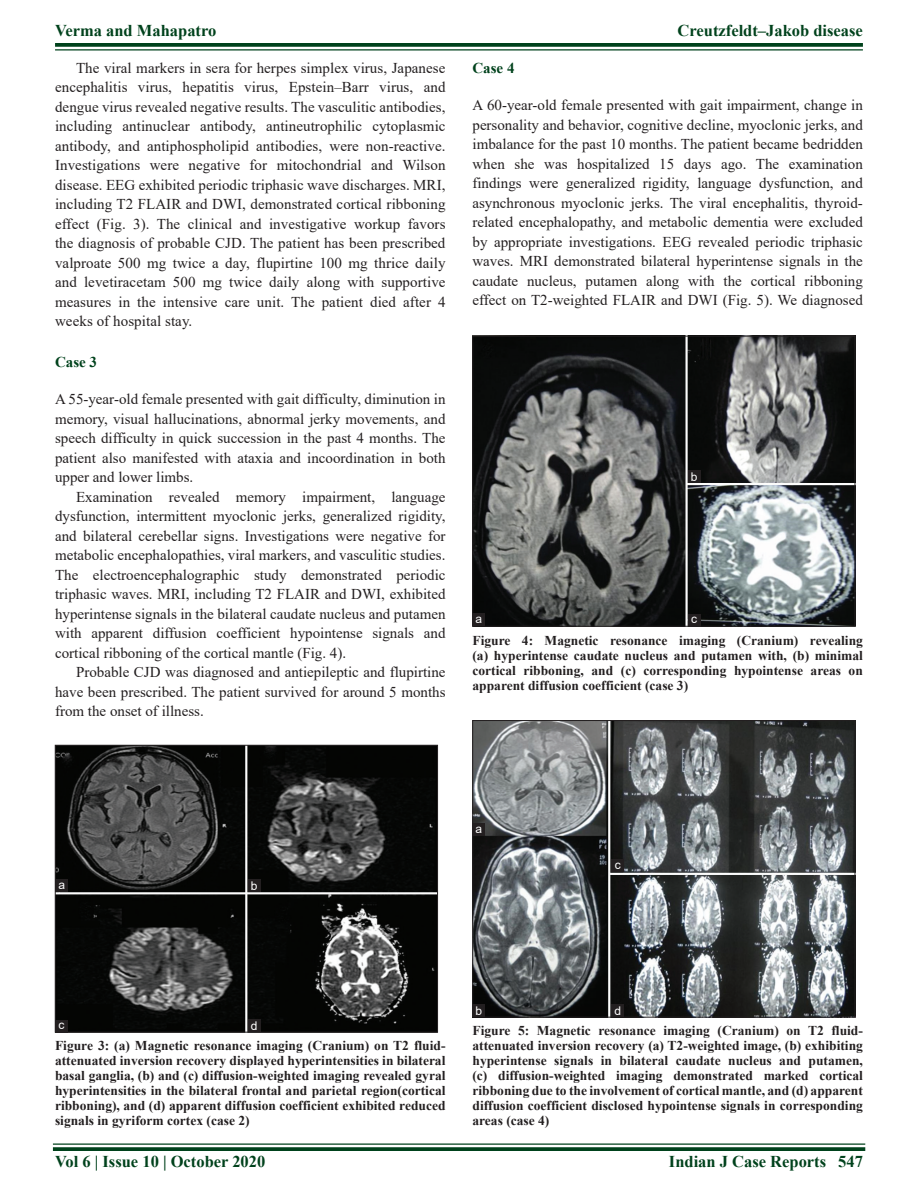
<style>
.page{position:relative;width:918px;height:1188px;background:#fff}
.page>*{position:absolute;margin:0;border:0;box-sizing:border-box;transform-origin:0 0}
.RF{font:700 16.5px "Times New Roman";color:#00421c}
.TX{font:15px/19.5px "Times New Roman";color:#231f20;text-align:justify}
.TXFL{font:15px/19.5px "Times New Roman";color:#231f20;text-align:justify}
.t1{font:700 15px "Times New Roman";color:#00421c}
.FGC{font:700 13.5px/15px "Times New Roman";color:#231f20;text-align:justify}
.LABEL{font:12px "Arial";color:#fff}
</style>
<div class="page">
<svg style="left:55px;top:43px;width:808px;height:4px;background:#0f4d29"></svg>
<hr style="left:55px;top:49px;width:808px;height:2px;background:#00421c">
<hr style="left:53px;top:1143px;width:812px;height:2px;background:#00421c">
<svg style="left:53px;top:1147px;width:812px;height:4px;background:#0f4d29"></svg>
<img style="left:474px;top:338px;width:379px;height:286px">
<div style="left:472px;top:336px;width:383px;height:290px;border:1px solid #231f20"></div>
<div style="left:688px;top:614px;width:13px;height:12px;background:#231f20"></div>
<div style="left:688px;top:470px;width:13px;height:13px;background:#231f20"></div>
<div style="left:472px;top:614px;width:13px;height:12px;background:#231f20"></div>
<img style="left:57px;top:747px;width:379px;height:283px">
<div style="left:55px;top:745px;width:383px;height:287px;border:1px solid #231f20"></div>
<div style="left:248px;top:1019px;width:13px;height:13px;background:#231f20"></div>
<div style="left:55px;top:1020px;width:13px;height:12px;background:#231f20"></div>
<div style="left:248px;top:879px;width:13px;height:13px;background:#231f20"></div>
<div style="left:55px;top:879px;width:13px;height:13px;background:#231f20"></div>
<img style="left:474px;top:722px;width:379px;height:293px">
<div style="left:472px;top:720px;width:383px;height:297px;border:1px solid #231f20"></div>
<div style="left:611px;top:1005px;width:13px;height:12px;background:#231f20"></div>
<div style="left:612px;top:859px;width:12px;height:13px;background:#231f20"></div>
<div style="left:472px;top:1005px;width:13px;height:12px;background:#231f20"></div>
<div style="left:472px;top:823px;width:13px;height:13px;background:#231f20"></div>
<p class="RF" style="left:55px;top:18px;width:163px">Verma and Mahapatro</p>
<p class="RF" style="left:678px;top:18px;width:187px">Creutzfeldt–Jakob disease</p>
<p class="TX" style="left:55px;top:58px;width:392px;text-indent:21px">The viral markers in sera for herpes simplex virus, Japanese encephalitis virus, hepatitis virus, Epstein–Barr virus, and dengue virus revealed negative results. The vasculitic antibodies, including antinuclear antibody, antineutrophilic cytoplasmic antibody, and antiphospholipid antibodies, were non-reactive.<br>Investigations were negative for mitochondrial and Wilson disease. EEG exhibited periodic triphasic wave discharges. MRI, including T2 FLAIR and DWI, demonstrated cortical ribboning effect (Fig. 3). The clinical and investigative workup favors the diagnosis of probable CJD. The patient has been prescribed valproate 500 mg twice a day, flupirtine 100 mg thrice daily and levetiracetam 500 mg twice daily along with supportive measures in the intensive care unit. The patient died after 4 weeks of hospital stay.</p>
<h2 class="t1" style="left:55px;top:351px;width:44px">Case 3</h2>
<p class="TXFL" style="left:55px;top:389px;width:392px">A 55-year-old female presented with gait difficulty, diminution in memory, visual hallucinations, abnormal jerky movements, and speech difficulty in quick succession in the past 4 months. The patient also manifested with ataxia and incoordination in both upper and lower limbs.</p>
<p class="TX" style="left:55px;top:487px;width:392px;text-indent:21px">Examination revealed memory impairment, language dysfunction, intermittent myoclonic jerks, generalized rigidity, and bilateral cerebellar signs. Investigations were negative for metabolic encephalopathies, viral markers, and vasculitic studies.<br>The electroencephalographic study demonstrated periodic triphasic waves. MRI, including T2 FLAIR and DWI, exhibited hyperintense signals in the bilateral caudate nucleus and putamen with apparent diffusion coefficient hypointense signals and cortical ribboning of the cortical mantle (Fig. 4).</p>
<p class="TX" style="left:55px;top:662px;width:392px;text-indent:21px">Probable CJD was diagnosed and antiepileptic and flupirtine have been prescribed. The patient survived for around 5 months from the onset of illness.</p>
<h2 class="t1" style="left:472px;top:57px;width:44px">Case 4</h2>
<p class="TXFL" style="left:472px;top:95px;width:392px">A 60-year-old female presented with gait impairment, change in personality and behavior, cognitive decline, myoclonic jerks, and imbalance for the past 10 months. The patient became bedridden when she was hospitalized 15 days ago. The examination findings were generalized rigidity, language dysfunction, and asynchronous myoclonic jerks. The viral encephalitis, thyroid&shy;related encephalopathy, and metabolic dementia were excluded by appropriate investigations. EEG revealed periodic triphasic waves. MRI demonstrated bilateral hyperintense signals in the caudate nucleus, putamen along with the cortical ribboning effect on T2-weighted FLAIR and DWI (Fig. 5). We diagnosed</p>
<p class="LABEL" style="left:476px;top:611px;width:8px">a</p>
<p class="LABEL" style="left:691px;top:468px;width:8px">b</p>
<p class="LABEL" style="left:691px;top:611px;width:7px">c</p>
<p class="FGC" style="left:472px;top:632px;width:392px">Figure 4: Magnetic resonance imaging (Cranium) revealing (a) hyperintense caudate nucleus and putamen with, (b) minimal cortical ribboning, and (c) corresponding hypointense areas on apparent diffusion coefficient (case 3)</p>
<p class="LABEL" style="left:58px;top:876px;width:8px">a</p>
<p class="LABEL" style="left:251px;top:877px;width:8px">b</p>
<p class="LABEL" style="left:476px;top:820px;width:8px">a</p>
<p class="LABEL" style="left:615px;top:856px;width:7px">c</p>
<p class="LABEL" style="left:58px;top:1017px;width:7px">c</p>
<p class="LABEL" style="left:251px;top:1017px;width:8px">d</p>
<p class="FGC" style="left:55px;top:1038px;width:392px">Figure 3: (a) Magnetic resonance imaging (Cranium) on T2 fluid&shy;attenuated inversion recovery displayed hyperintensities in bilateral basal ganglia, (b) and (c) diffusion-weighted imaging revealed gyral hyperintensities in the bilateral frontal and parietal region(cortical ribboning), and (d) apparent diffusion coefficient exhibited reduced signals in gyriform cortex (case 2)</p>
<p class="LABEL" style="left:476px;top:1003px;width:8px">b</p>
<p class="LABEL" style="left:615px;top:1003px;width:8px">d</p>
<p class="FGC" style="left:472px;top:1023px;width:392px">Figure 5: Magnetic resonance imaging (Cranium) on T2 fluid&shy;attenuated inversion recovery (a) T2-weighted image, (b) exhibiting hyperintense signals in bilateral caudate nucleus and putamen, (c) diffusion-weighted imaging demonstrated marked cortical ribboning due to the involvement of cortical mantle, and (d) apparent diffusion coefficient disclosed hypointense signals in corresponding areas (case 4)</p>
<p class="RF" style="left:55px;top:1150px;width:212px">Vol 6 | Issue 10 | October 2020</p>
<p class="RF" style="left:669px;top:1150px;width:195px">Indian J Case Reports 547</p>
</div>
